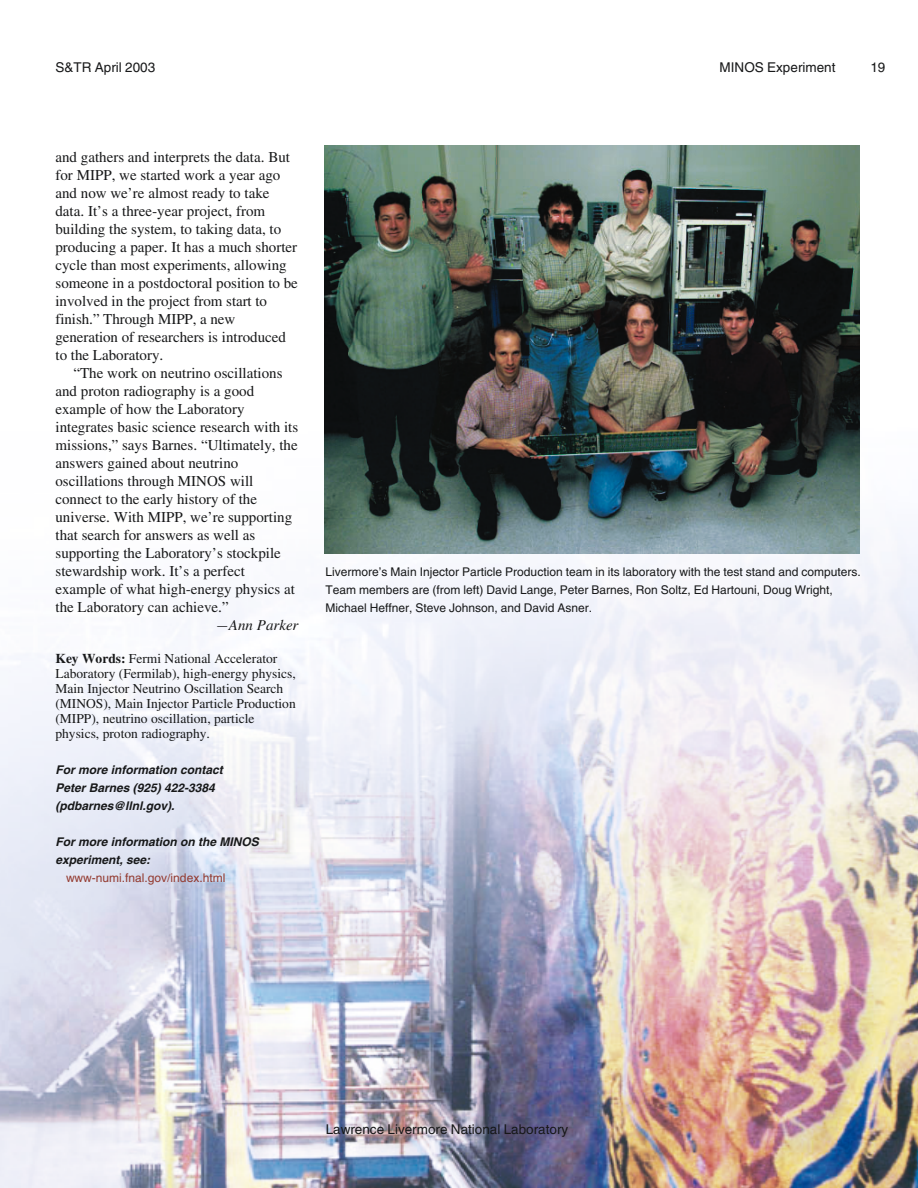
<style>
.page{position:relative;width:918px;height:1188px;background:#fff}
.page>*{position:absolute;margin:0;border:0;box-sizing:border-box;transform-origin:0 0}
.t1{font:15px/18px "ETR1 Times";color:#171819}
.t2{font:15px "ETR1 times It";color:#171819}
.t3{font:13.5px/15px "ETR1 Times";color:#171819}
.t4{font:13.5px "ETR1 Helv";color:#171819}
.t5{font:12px/18px "ETR1 Helv";color:#171819}
.t6{font:12px/18px "ETR1 Helv B Obl";color:#171819}
.t7{font:12px "ETR1 Helv";color:#93392e}
.s1{font-family:"ETR1 Times B"}
</style>
<div class="page">
<img style="left:1px;top:533px;width:916px;height:654px">
<img style="left:324px;top:146px;width:536px;height:408px">
<p class="t4" style="left:56px;top:62px;width:101px">S&amp;TR April 2003</p>
<p class="t4" style="left:720px;top:62px;width:117px">MINOS Experiment</p>
<p class="t4" style="left:870px;top:62px;width:17px">19</p>
<p class="t1" style="left:56px;top:150px;width:244px">and gathers and interprets the data. But for MIPP, we started work a year ago and now we’re almost ready to take data. It’s a three-year project, from building the system, to taking data, to producing a paper. It has a much shorter cycle than most experiments, allowing someone in a postdoctoral position to be involved in the project from start to finish.” Through MIPP, a new generation of researchers is introduced to the Laboratory.</p>
<p class="t1" style="left:56px;top:366px;width:244px;text-indent:18px">“The work on neutrino oscillations and proton radiography is a good example of how the Laboratory integrates basic science research with its missions,” says Barnes. “Ultimately, the answers gained about neutrino oscillations through MINOS will connect to the early history of the universe. With MIPP, we’re supporting that search for answers as well as supporting the Laboratory’s stockpile stewardship work. It’s a perfect example of what high-energy physics at the Laboratory can achieve.”</p>
<p class="t2" style="left:216px;top:619px;width:84px">—Ann Parker</p>
<p class="t3" style="left:56px;top:652px;width:242px"><span class="s1">Key Words:</span> Fermi National Accelerator Laboratory (Fermilab), high-energy physics, Main Injector Neutrino Oscillation Search (MINOS), Main Injector Particle Production (MIPP), neutrino oscillation, particle physics, proton radiography.</p>
<p class="t6" style="left:56px;top:762px;width:169px">For more information contact<br>Peter Barnes (925) 422-3384 (pdbarnes@llnl.gov).</p>
<p class="t6" style="left:56px;top:834px;width:205px">For more information on the MINOS experiment, see:</p>
<p class="t7" style="left:66px;top:873px;width:161px">www-numi.fnal.gov/index.html</p>
<p class="t5" style="left:325px;top:564px;width:537px">Livermore’s Main Injector Particle Production team in its laboratory with the test stand and computers.<br>Team members are (from left) David Lange, Peter Barnes, Ron Soltz, Ed Hartouni, Doug Wright,<br>Michael Heffner, Steve Johnson, and David Asner.</p>
<p class="t4" style="left:326px;top:1124px;width:244px">Lawrence Livermore National Laboratory</p>
</div>
